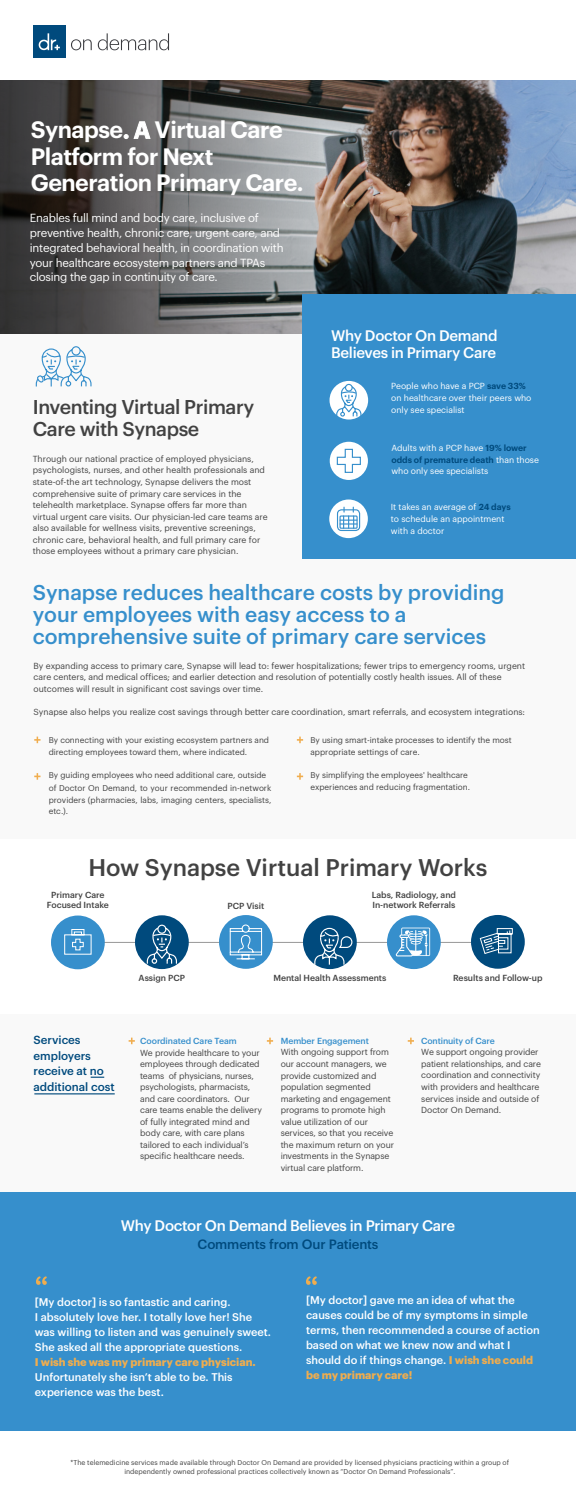
<style>
.page{position:relative;width:576px;height:1500px;background:#fff}
.page>*{position:absolute;margin:0;border:0;box-sizing:border-box;transform-origin:0 0}
.t1{font:500 23.62px "Graphik";color:#424242}
.t2{font:600 23.25px/26.2px "Graphik";letter-spacing:-.02em;color:#fff}
.t3{font:500 21px/21.8px "Graphik";color:#368fcc}
.t4{font:500 19.58px/22.4px "Graphik";letter-spacing:-.02em;color:#424242}
.t5{font:500 15px/16.7px "Graphik";letter-spacing:-.02em;color:#fff}
.t6{font:500 13.27px "Graphik";letter-spacing:-.01em;color:#004a7d}
.t7{font:11.55px/14.7px "Graphik";letter-spacing:-.02em;color:#fff}
.t8{font:500 11.55px/15.5px "Graphik";color:#004a7d}
.t9{font:500 10.95px/15px "Graphik";color:#fff}
.t10{font:700 10.95px "Graphik";color:#f0ad4e}
.t11{font:8.62px/11.6px "Graphik";color:#424242}
.t12{font:8.62px/11.6px "Graphik";color:#fff}
.t13{font:500 8.62px/10.4px "Graphik";color:#424242;text-align:center}
.t14{font:500 8.62px "Graphik";letter-spacing:-.015em;color:#368fcc}
.t15{font:8.25px/12px "Graphik";color:#424242}
.t16{font:6.9px/9.2px "Graphik";color:#424242;text-align:center}
.s1{font-weight:600;color:#004a7d}
.s2{font-weight:700;color:#f0ad4e}
</style>
<div class="page">
<div style="left:0;top:333px;width:576px;height:505px;background:#f9f9f9"></div>
<svg style="left:0;top:81px;width:576px;height:252px;background:#606062"></svg>
<div style="left:33px;top:26px;width:33px;height:32px;background:#004a7d"></div>
<svg style="left:38px;top:33px;width:22px;height:18px"></svg>
<svg style="left:71px;top:39px;width:21px;height:11px"></svg>
<svg style="left:98px;top:33px;width:71px;height:17px"></svg>
<div style="left:0;top:1014px;width:576px;height:179px;background:#f9f9f9"></div>
<div style="left:0;top:1193px;width:576px;height:238px;background:#368fcc"></div>
<hr style="left:34px;top:1093px;width:81px;height:1px;background:#004a7d">
<svg style="left:36px;top:1276px;width:11px;height:9px"></svg>
<hr style="left:62px;top:942px;width:443px;height:1px;background:#979797">
<div style="left:51px;top:916px;width:54px;height:53px;background:#368fcc;border-radius:50%"></div>
<svg style="left:64px;top:929px;width:28px;height:26px"></svg>
<div style="left:135px;top:915px;width:54px;height:54px;background:#004a7d;border-radius:50%"></div>
<svg style="left:146px;top:924px;width:32px;height:41px"></svg>
<div style="left:219px;top:915px;width:54px;height:54px;background:#368fcc;border-radius:50%"></div>
<svg style="left:229px;top:915px;width:34px;height:45px"></svg>
<div style="left:303px;top:915px;width:54px;height:54px;background:#004a7d;border-radius:50%"></div>
<svg style="left:314px;top:927px;width:39px;height:39px"></svg>
<div style="left:387px;top:915px;width:54px;height:54px;background:#368fcc;border-radius:50%"></div>
<svg style="left:402px;top:927px;width:29px;height:28px"></svg>
<svg style="left:395px;top:928px;width:35px;height:29px"></svg>
<div style="left:471px;top:915px;width:54px;height:54px;background:#004a7d;border-radius:50%"></div>
<svg style="left:479px;top:928px;width:34px;height:26px"></svg>
<svg style="left:129px;top:1038px;width:6px;height:6px"></svg>
<svg style="left:267px;top:1038px;width:6px;height:6px"></svg>
<svg style="left:408px;top:1038px;width:6px;height:6px"></svg>
<svg style="left:91px;top:1077px;width:13px;height:1px"></svg>
<svg style="left:35px;top:346px;width:57px;height:41px"></svg>
<svg style="left:34px;top:737px;width:6px;height:6px"></svg>
<svg style="left:297px;top:737px;width:6px;height:6px"></svg>
<svg style="left:34px;top:773px;width:6px;height:7px"></svg>
<svg style="left:297px;top:773px;width:6px;height:7px"></svg>
<div style="left:302px;top:294px;width:274px;height:265px;background:#368fcc"></div>
<div style="left:330px;top:381px;width:38px;height:39px;background:#fff;border-radius:50%"></div>
<svg style="left:336px;top:383px;width:26px;height:35px"></svg>
<div style="left:329px;top:500px;width:39px;height:38px;background:#fff;border-radius:50%"></div>
<div style="left:337px;top:509px;width:23px;height:22px;border:1px solid #368fcc;border-radius:4px"></div>
<div style="left:339px;top:515px;width:19px;height:14px;border:1px solid #368fcc"></div>
<svg style="left:340px;top:507px;width:17px;height:21px"></svg>
<div style="left:330px;top:442px;width:38px;height:38px;background:#fff;border-radius:50%"></div>
<svg style="left:336px;top:448px;width:25px;height:25px"></svg>
<svg style="left:306px;top:1276px;width:11px;height:9px"></svg>
<h2 class="t2" style="left:31px;top:115px;width:274px">Synapse. A Virtual Care<br>Platform for Next<br>Generation Primary Care.</h2>
<h3 class="t7" style="left:30px;top:210px;width:255px">Enables full mind and body care, inclusive of preventive health, chronic care, urgent care, and integrated behavioral health, in coordination with your healthcare ecosystem partners and TPAs closing the gap in continuity of care.</h3>
<h3 class="t4" style="left:33px;top:394px;width:223px">Inventing Virtual Primary<br>Care with Synapse</h3>
<p class="t11" style="left:33px;top:452px;width:236px">Through our national practice of employed physicians, psychologists, nurses, and other health professionals and state-of-the art technology, Synapse delivers the most comprehensive suite of primary care services in the telehealth marketplace. Synapse offers far more than virtual urgent care visits. Our physician-led care teams are also available for wellness visits, preventive screenings, chronic care, behavioral health, and full primary care for those employees without a primary care physician.</p>
<h3 class="t5" style="left:331px;top:326px;width:168px">Why Doctor On Demand<br>Believes in Primary Care</h3>
<p class="t12" style="left:391px;top:380px;width:142px">People who have a PCP <span class="s1">save 33% </span>on healthcare over their peers who only see specialist</p>
<p class="t12" style="left:391px;top:442px;width:149px">Adults with a PCP have <span class="s1">19% lower odds of premature death</span> than those who only see specialists</p>
<p class="t12" style="left:391px;top:501px;width:121px">It takes an average of <span class="s1">24 days </span>to schedule an appointment with a doctor</p>
<h3 class="t3" style="left:33px;top:580px;width:473px">Synapse reduces healthcare costs by providing your employees with easy access to a comprehensive suite of primary care services</h3>
<p class="t11" style="left:34px;top:659px;width:493px">By expanding access to primary care, Synapse will lead to: fewer hospitalizations; fewer trips to emergency rooms, urgent care centers, and medical offices; and earlier detection and resolution of potentially costly health issues. All of these outcomes will result in significant cost savings over time.</p>
<p class="t11" style="left:34px;top:705px;width:493px">Synapse also helps you realize cost savings through better care coordination, smart referrals, and ecosystem integrations:</p>
<p class="t15" style="left:49px;top:733px;width:222px">By connecting with your existing ecosystem partners and directing employees toward them, where indicated.</p>
<p class="t15" style="left:49px;top:769px;width:224px">By guiding employees who need additional care, outside of Doctor On Demand, to your recommended in-network providers (pharmacies, labs, imaging centers, specialists, etc.).</p>
<p class="t15" style="left:310px;top:733px;width:203px">By using smart-intake processes to identify the most appropriate settings of care.</p>
<p class="t15" style="left:310px;top:769px;width:161px">By simplifying the employees' healthcare experiences and reducing fragmentation.</p>
<h1 class="t1" style="left:89px;top:850px;width:400px">How Synapse Virtual Primary Works</h1>
<p class="t13" style="left:47px;top:889px;width:64px">Primary Care<br>Focused Intake</p>
<p class="t13" style="left:227px;top:900px;width:38px">PCP Visit</p>
<p class="t13" style="left:372px;top:889px;width:86px;text-align:left">Labs, Radiology, and<br>In-network Referrals</p>
<h3 class="t8" style="left:34px;top:1031px;width:83px">Services employers receive at no additional cost</h3>
<p class="t13" style="left:139px;top:972px;width:48px">Assign PCP</p>
<p class="t13" style="left:273px;top:972px;width:114px">Mental Health Assessments</p>
<p class="t13" style="left:453px;top:972px;width:91px">Results and Follow-up</p>
<p class="t14" style="left:140px;top:1034px;width:98px">Coordinated Care Team</p>
<p class="t11" style="left:140px;top:1046px;width:123px">We provide healthcare to your employees through dedicated teams of physicians, nurses, psychologists, pharmacists, and care coordinators. Our care teams enable the delivery of fully integrated mind and body care, with care plans tailored to each individual’s specific healthcare needs.</p>
<p class="t14" style="left:281px;top:1034px;width:90px">Member Engagement</p>
<p class="t11" style="left:281px;top:1046px;width:115px">With ongoing support from our account managers, we provide customized and population segmented marketing and engagement programs to promote high value utilization of our services, so that you receive the maximum return on your investments in the Synapse virtual care platform.</p>
<p class="t14" style="left:421px;top:1034px;width:75px">Continuity of Care</p>
<p class="t11" style="left:421px;top:1046px;width:121px">We support ongoing provider patient relationships, and care coordination and connectivity with providers and healthcare services inside and outside of<br>Doctor On Demand.</p>
<h3 class="t5" style="left:121px;top:1215px;width:336px">Why Doctor On Demand Believes in Primary Care</h3>
<h3 class="t6" style="left:198px;top:1234px;width:182px">Comments from Our Patients</h3>
<p class="t9" style="left:35px;top:1294px;width:238px">[My doctor] is so fantastic and caring.<br>I absolutely love her. I totally love her! She was willing to listen and was genuinely sweet.<br>She asked all the appropriate questions.</p>
<p class="t10" style="left:35px;top:1354px;width:223px">I wish she was my primary care physician.</p>
<p class="t9" style="left:35px;top:1369px;width:199px">Unfortunately she isn’t able to be. This experience was the best.</p>
<p class="t9" style="left:306px;top:1291px;width:235px">[My doctor] gave me an idea of what the causes could be of my symptoms in simple terms, then recommended a course of action based on what we knew now and what I should do if things change. <span class="s2">I wish she could be my primary care!</span></p>
<p class="t16" style="left:71px;top:1457px;width:440px">*The telemedicine services made available through Doctor On Demand are provided by licensed physicians practicing within a group of independently owned professional practices collectively known as “Doctor On Demand Professionals”.</p>
</div>
